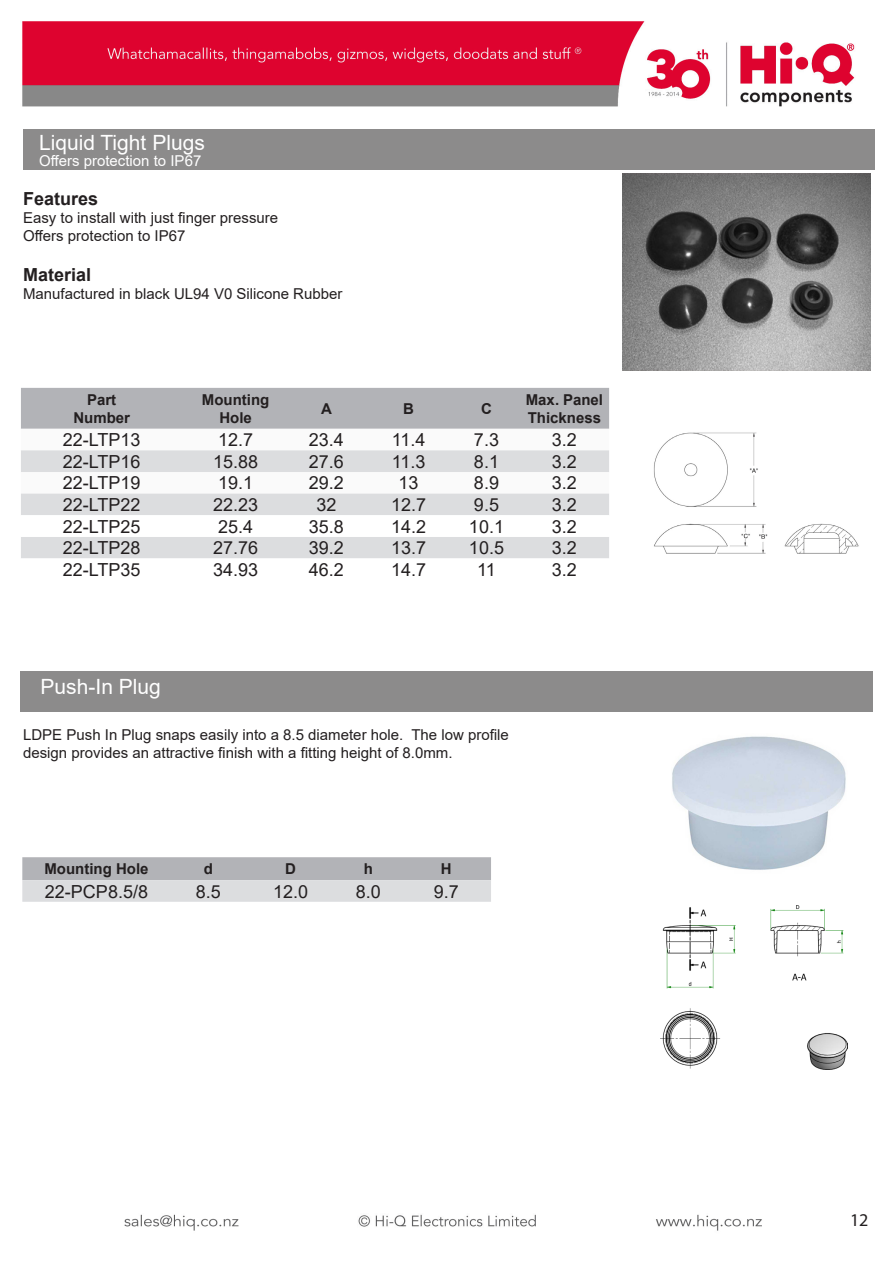
<style>
.page{position:relative;width:893px;height:1263px;background:#fff}
.page>*{position:absolute;margin:0;border:0;box-sizing:border-box;transform-origin:0 0}
.t1{font:21px "Arial";color:#fff}
.t2{font:18px "Arial";color:#231f20}
.t3{font:700 18px "Arial";color:#231f20}
.t4{font:18px "Myriad Pro";color:#231f20}
.t5{font:15px/18px "Arial";color:#231f20}
.t6{font:700 15px/18px "Arial";color:#231f20;text-align:center}
.t7{font:15px "Arial";color:#fff}
</style>
<div class="page">
<img style="left:20px;top:21px;width:855px;height:1210px">
<div style="left:23px;top:130px;width:851px;height:39px;background:#8c8b8b"></div>
<svg style="left:21px;top:388px;width:588px;height:62px"></svg>
<svg style="left:21px;top:450px;width:588px;height:65px;fill:#dcdddf"></svg>
<svg style="left:21px;top:515px;width:588px;height:65px"></svg>
<img style="left:622px;top:173px;width:248px;height:197px">
<img style="left:650px;top:431px;width:210px;height:129px">
<div style="left:21px;top:672px;width:851px;height:39px;background:#8c8b8b"></div>
<svg style="left:22px;top:857px;width:469px;height:45px;background:#c7c8cb"></svg>
<img style="left:672px;top:714px;width:176px;height:176px">
<img style="left:660px;top:906px;width:188px;height:163px">
<svg style="left:115px;top:599px;width:588px;height:22px"></svg>
<p class="t1" style="left:39px;top:128px;width:167px">Liquid Tight Plugs</p>
<p class="t7" style="left:39px;top:150px;width:164px">Offers protection to IP67</p>
<p class="t3" style="left:23px;top:186px;width:77px">Features</p>
<p class="t5" style="left:23px;top:209px;width:257px">Easy to install with just finger pressure</p>
<p class="t5" style="left:23px;top:227px;width:164px">Offers protection to IP67</p>
<p class="t3" style="left:23px;top:262px;width:70px">Material</p>
<p class="t5" style="left:23px;top:284px;width:321px">Manufactured in black UL94 V0 Silicone Rubber</p>
<p class="t6" style="left:87px;top:391px;width:31px">Part</p>
<p class="t6" style="left:73px;top:409px;width:58px">Number</p>
<p class="t6" style="left:202px;top:391px;width:69px">Mounting<br>Hole</p>
<p class="t6" style="left:321px;top:400px;width:12px">A</p>
<p class="t6" style="left:403px;top:400px;width:12px">B</p>
<p class="t6" style="left:481px;top:400px;width:12px">C</p>
<p class="t6" style="left:526px;top:391px;width:79px;text-align:left">Max. Panel<br>Thickness</p>
<p class="t2" style="left:63px;top:427px;width:79px">22-LTP13</p>
<p class="t2" style="left:218px;top:427px;width:37px">12.7</p>
<p class="t2" style="left:309px;top:427px;width:37px">23.4</p>
<p class="t2" style="left:392px;top:427px;width:35px">11.4</p>
<p class="t2" style="left:474px;top:427px;width:27px">7.3</p>
<p class="t2" style="left:552px;top:427px;width:27px">3.2</p>
<p class="t2" style="left:63px;top:449px;width:79px">22-LTP16</p>
<p class="t2" style="left:213px;top:449px;width:47px">15.88</p>
<p class="t2" style="left:309px;top:449px;width:37px">27.6</p>
<p class="t2" style="left:392px;top:449px;width:35px">11.3</p>
<p class="t2" style="left:474px;top:449px;width:27px">8.1</p>
<p class="t2" style="left:552px;top:449px;width:27px">3.2</p>
<p class="t2" style="left:63px;top:471px;width:79px">22-LTP19</p>
<p class="t2" style="left:218px;top:471px;width:37px">19.1</p>
<p class="t2" style="left:309px;top:471px;width:37px">29.2</p>
<p class="t2" style="left:399px;top:471px;width:22px">13</p>
<p class="t2" style="left:474px;top:471px;width:27px">8.9</p>
<p class="t2" style="left:552px;top:471px;width:27px">3.2</p>
<p class="t2" style="left:63px;top:492px;width:79px">22-LTP22</p>
<p class="t2" style="left:213px;top:492px;width:47px">22.23</p>
<p class="t2" style="left:316px;top:492px;width:22px">32</p>
<p class="t2" style="left:391px;top:492px;width:37px">12.7</p>
<p class="t2" style="left:474px;top:492px;width:27px">9.5</p>
<p class="t2" style="left:552px;top:492px;width:27px">3.2</p>
<p class="t2" style="left:63px;top:514px;width:79px">22-LTP25</p>
<p class="t2" style="left:218px;top:514px;width:37px">25.4</p>
<p class="t2" style="left:309px;top:514px;width:37px">35.8</p>
<p class="t2" style="left:391px;top:514px;width:37px">14.2</p>
<p class="t2" style="left:469px;top:514px;width:37px">10.1</p>
<p class="t2" style="left:552px;top:514px;width:27px">3.2</p>
<p class="t2" style="left:63px;top:535px;width:79px">22-LTP28</p>
<p class="t2" style="left:213px;top:535px;width:47px">27.76</p>
<p class="t2" style="left:309px;top:535px;width:37px">39.2</p>
<p class="t2" style="left:391px;top:535px;width:37px">13.7</p>
<p class="t2" style="left:469px;top:535px;width:37px">10.5</p>
<p class="t2" style="left:552px;top:535px;width:27px">3.2</p>
<p class="t2" style="left:63px;top:557px;width:79px">22-LTP35</p>
<p class="t2" style="left:213px;top:557px;width:47px">34.93</p>
<p class="t2" style="left:309px;top:557px;width:37px">46.2</p>
<p class="t2" style="left:391px;top:557px;width:37px">14.7</p>
<p class="t2" style="left:477px;top:557px;width:20px">11</p>
<p class="t2" style="left:552px;top:557px;width:27px">3.2</p>
<p class="t1" style="left:41px;top:672px;width:122px">Push-In Plug</p>
<p class="t5" style="left:23px;top:725px;width:487px">LDPE Push In Plug snaps easily into a 8.5 diameter hole. The low profile design provides an attractive finish with a fitting height of 8.0mm.</p>
<p class="t6" style="left:44px;top:860px;width:106px">Mounting Hole</p>
<p class="t6" style="left:204px;top:860px;width:11px">d</p>
<p class="t6" style="left:285px;top:860px;width:12px">D</p>
<p class="t6" style="left:364px;top:860px;width:11px">h</p>
<p class="t6" style="left:441px;top:860px;width:12px">H</p>
<p class="t2" style="left:45px;top:879px;width:105px">22-PCP8.5/8</p>
<p class="t2" style="left:196px;top:879px;width:27px">8.5</p>
<p class="t2" style="left:273px;top:879px;width:37px">12.0</p>
<p class="t2" style="left:356px;top:879px;width:27px">8.0</p>
<p class="t2" style="left:434px;top:879px;width:27px">9.7</p>
<p class="t4" style="left:850px;top:1209px;width:20px">12</p>
</div>
